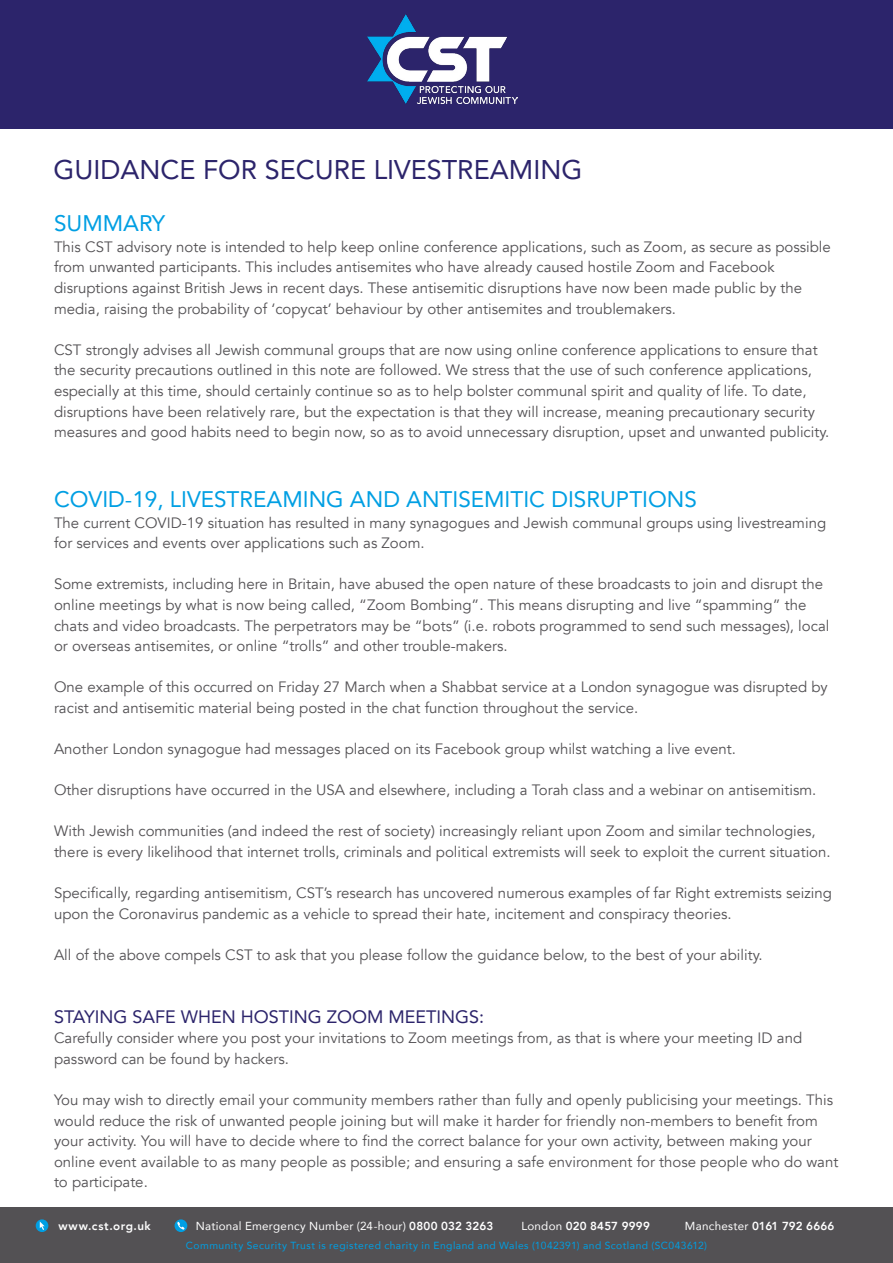
<style>
.page{position:relative;width:893px;height:1263px;background:#fff}
.page>*{position:absolute;margin:0;border:0;box-sizing:border-box;transform-origin:0 0}
.t1{font:27px "Avenir";color:#2c246b}
.t2{font:22.5px "Avenir";color:#009fe3}
.t3{font:18px "Avenir";color:#2c246b}
.t4{font:15px/20.5px "Avenir";color:#535154}
.t5{font:11.55px "Avenir";letter-spacing:.025em;color:#fff}
.t6{font:800 11.55px "Avenir";letter-spacing:.02em;color:#fff}
.t7{font:800 11.55px "Avenir";letter-spacing:.06em;color:#fff}
.t8{font:10.2px "Avenir";letter-spacing:.045em;color:#009fe3}
.s1{font-weight:800}
.s2{font-weight:400}
</style>
<div class="page">
<div style="left:0;top:0;width:893px;height:129px;background:#2c246b"></div>
<div style="left:0;top:1208px;width:893px;height:55px;background:#535154"></div>
<img style="left:368px;top:14px;width:149px;height:89px">
<svg style="left:175px;top:1219px;width:12px;height:13px"></svg>
<svg style="left:177px;top:1222px;width:8px;height:8px"></svg>
<svg style="left:36px;top:1219px;width:12px;height:13px"></svg>
<svg style="left:40px;top:1221px;width:5px;height:9px"></svg>
<h1 class="t1" style="left:54px;top:148px;width:530px">GUIDANCE FOR SECURE LIVESTREAMING</h1>
<h2 class="t2" style="left:54px;top:205px;width:113px">SUMMARY</h2>
<p class="t4" style="left:54px;top:237px;width:778px">This CST advisory note is intended to help keep online conference applications, such as Zoom, as secure as possible from unwanted participants. This includes antisemites who have already caused hostile Zoom and Facebook disruptions against British Jews in recent days. These antisemitic disruptions have now been made public by the media, raising the probability of ‘copycat’ behaviour by other antisemites and troublemakers.</p>
<p class="t4" style="left:54px;top:340px;width:777px">CST strongly advises all Jewish communal groups that are now using online conference applications to ensure that the security precautions outlined in this note are followed. We stress that the use of such conference applications, especially at this time, should certainly continue so as to help bolster communal spirit and quality of life. To date, disruptions have been relatively rare, but the expectation is that they will increase, meaning precautionary security measures and good habits need to begin now, so as to avoid unnecessary disruption, upset and unwanted publicity.</p>
<h2 class="t2" style="left:54px;top:481px;width:644px">COVID-19, LIVESTREAMING AND ANTISEMITIC DISRUPTIONS</h2>
<p class="t4" style="left:54px;top:512px;width:774px">The current COVID-19 situation has resulted in many synagogues and Jewish communal groups using livestreaming for services and events over applications such as Zoom.</p>
<p class="t4" style="left:54px;top:574px;width:777px">Some extremists, including here in Britain, have abused the open nature of these broadcasts to join and disrupt the online meetings by what is now being called, “Zoom Bombing”. This means disrupting and live “spamming” the chats and video broadcasts. The perpetrators may be “bots” (i.e. robots programmed to send such messages), local or overseas antisemites, or online “trolls” and other trouble-makers.</p>
<p class="t4" style="left:54px;top:677px;width:775px">One example of this occurred on Friday 27 March when a Shabbat service at a London synagogue was disrupted by racist and antisemitic material being posted in the chat function throughout the service.</p>
<p class="t4" style="left:54px;top:739px;width:683px">Another London synagogue had messages placed on its Facebook group whilst watching a live event.</p>
<p class="t4" style="left:54px;top:780px;width:764px">Other disruptions have occurred in the USA and elsewhere, including a Torah class and a webinar on antisemitism.</p>
<p class="t4" style="left:54px;top:821px;width:778px">With Jewish communities (and indeed the rest of society) increasingly reliant upon Zoom and similar technologies, there is every likelihood that internet trolls, criminals and political extremists will seek to exploit the current situation.</p>
<p class="t4" style="left:54px;top:883px;width:779px">Specifically, regarding antisemitism, CST’s research has uncovered numerous examples of far Right extremists seizing upon the Coronavirus pandemic as a vehicle to spread their hate, incitement and conspiracy theories.</p>
<p class="t4" style="left:54px;top:945px;width:710px">All of the above compels CST to ask that you please follow the guidance below, to the best of your ability.</p>
<p class="t3" style="left:54px;top:1002px;width:432px">STAYING SAFE WHEN HOSTING ZOOM MEETINGS:</p>
<p class="t4" style="left:54px;top:1028px;width:750px">Carefully consider where you post your invitations to Zoom meetings from, as that is where your meeting ID and password can be found by hackers.</p>
<p class="t4" style="left:54px;top:1090px;width:786px">You may wish to directly email your community members rather than fully and openly publicising your meetings. This would reduce the risk of unwanted people joining but will make it harder for friendly non-members to benefit from your activity. You will have to decide where to find the correct balance for your own activity, between making your online event available to as many people as possible; and ensuring a safe environment for those people who do want to participate.</p>
<p class="t7" style="left:58px;top:1217px;width:94px">www.cst.org.uk</p>
<p class="t5" style="left:196px;top:1217px;width:299px">National Emergency Number (24-hour) <span class="s1">0800 032 3263</span></p>
<p class="t6" style="left:521px;top:1217px;width:130px"><span class="s2">London</span> 020 8457 9999</p>
<p class="t6" style="left:685px;top:1217px;width:151px"><span class="s2">Manchester</span> 0161 792 6666</p>
<p class="t8" style="left:186px;top:1237px;width:523px">Community Security Trust is registered charity in England and Wales (1042391) and Scotland (SC043612)</p>
</div>
